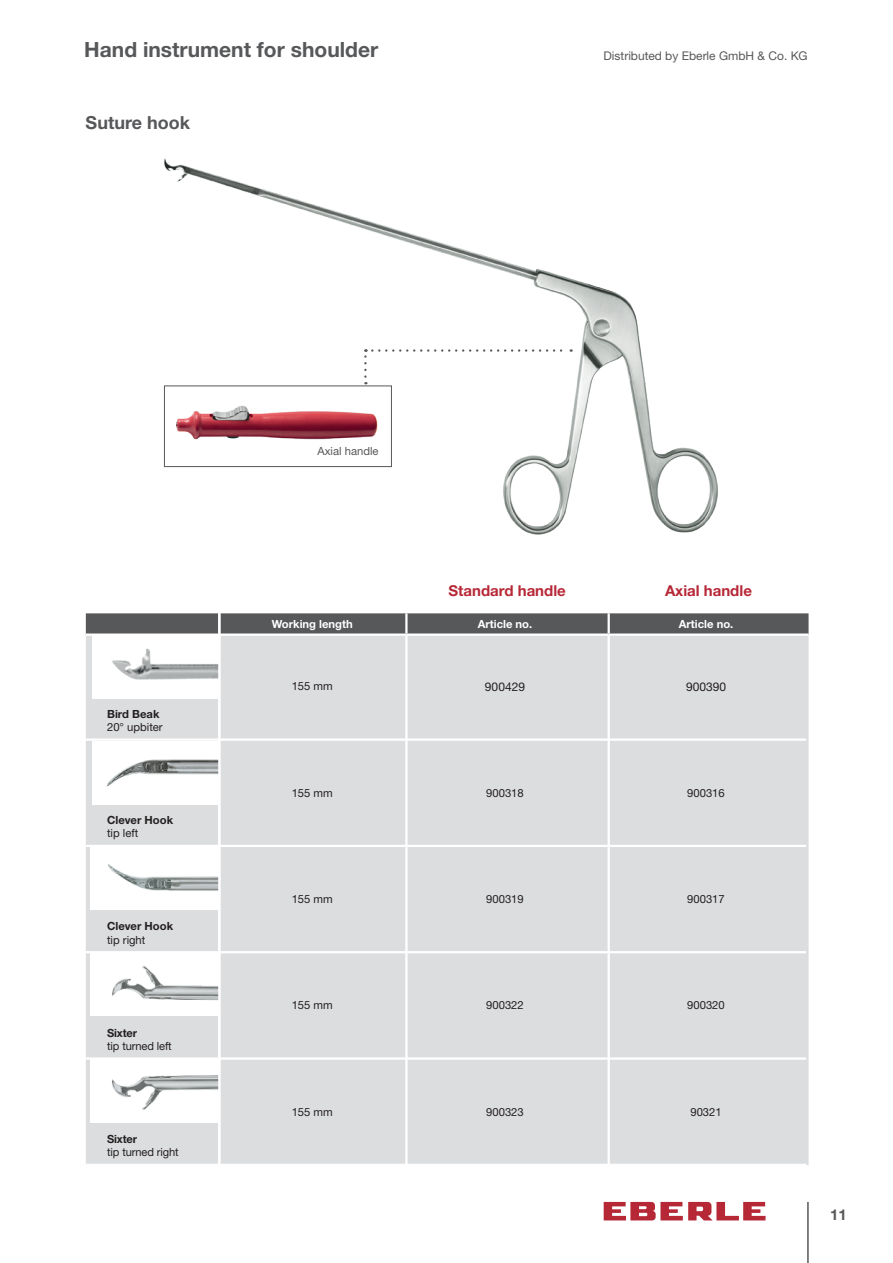
<style>
.page{position:relative;width:893px;height:1263px;background:#fff}
.page>*{position:absolute;margin:0;border:0;box-sizing:border-box;transform-origin:0 0}
.t1{font:700 21px "Helvetica Neue LTW1 G";color:#57585a}
.t2{font:700 18px "Helvetica Neue LTW1 G";color:#57585a}
.t3{font:700 15px "Helvetica Neue LTW1 G";color:#b72837}
.t4{font:700 15px "Helvetica Neue LTW1 G";color:#57585a}
.t5{font:12px "Helvetica Neue LTW1 G";color:#57585a}
.t6{font:12px "Helvetica Neue LTW1 G";color:#231f20}
.t7{font:11.25px "Helvetica Neue LTW1 G";color:#231f20}
.t8{font:700 11.25px "Helvetica Neue LTW1 G";color:#231f20}
.t9{font:700 11.25px "Helvetica Neue LTW1 G";color:#fff}
.t10{font:11.25px "Helvetica Neue LTW1 G";color:#57585a}
</style>
<div class="page">
<hr style="left:807px;top:1202px;width:2px;height:61px;background:#57585a">
<svg style="left:604px;top:1202px;width:161px;height:18px"></svg>
<img style="left:163px;top:158px;width:555px;height:377px">
<img style="left:176px;top:403px;width:202px;height:42px">
<div style="left:164px;top:386px;width:228px;height:81px;border:1px solid #57585a"></div>
<svg style="left:364px;top:349px;width:208px;height:35px"></svg>
<div style="left:86px;top:613px;width:722px;height:20px;background:#57585a"></div>
<div style="left:86px;top:636px;width:722px;height:529px;background:#dcdddf"></div>
<hr style="left:405px;top:613px;width:3px;height:20px;background:#fff">
<hr style="left:608px;top:613px;width:2px;height:20px;background:#fff">
<hr style="left:405px;top:636px;width:3px;height:105px;background:#fff">
<hr style="left:608px;top:636px;width:2px;height:105px;background:#fff">
<hr style="left:405px;top:741px;width:3px;height:106px;background:#fff">
<hr style="left:608px;top:741px;width:2px;height:106px;background:#fff">
<hr style="left:405px;top:847px;width:3px;height:106px;background:#fff">
<hr style="left:608px;top:847px;width:2px;height:106px;background:#fff">
<hr style="left:405px;top:953px;width:3px;height:107px;background:#fff">
<hr style="left:608px;top:953px;width:2px;height:107px;background:#fff">
<hr style="left:405px;top:1060px;width:3px;height:105px;background:#fff">
<hr style="left:608px;top:1060px;width:2px;height:105px;background:#fff">
<img style="left:92px;top:1060px;width:126px;height:62px">
<img style="left:91px;top:847px;width:127px;height:63px">
<img style="left:93px;top:953px;width:125px;height:63px">
<img style="left:92px;top:741px;width:126px;height:64px">
<div style="left:92px;top:635px;width:127px;height:64px;background:#fff"></div>
<img style="left:112px;top:648px;width:106px;height:32px">
<hr style="left:218px;top:580px;width:2px;height:585px;background:#fff">
<hr style="left:86px;top:738px;width:134px;height:3px;background:#fff">
<hr style="left:220px;top:738px;width:184px;height:3px;background:#fff">
<hr style="left:404px;top:738px;width:202px;height:3px;background:#fff">
<hr style="left:606px;top:738px;width:200px;height:3px;background:#fff">
<hr style="left:86px;top:845px;width:134px;height:2px;background:#fff">
<hr style="left:220px;top:845px;width:184px;height:2px;background:#fff">
<hr style="left:404px;top:845px;width:202px;height:2px;background:#fff">
<hr style="left:606px;top:845px;width:200px;height:2px;background:#fff">
<hr style="left:86px;top:951px;width:134px;height:2px;background:#fff">
<hr style="left:220px;top:951px;width:184px;height:2px;background:#fff">
<hr style="left:404px;top:951px;width:202px;height:2px;background:#fff">
<hr style="left:606px;top:951px;width:200px;height:2px;background:#fff">
<hr style="left:86px;top:1057px;width:134px;height:3px;background:#fff">
<hr style="left:220px;top:1057px;width:184px;height:3px;background:#fff">
<hr style="left:404px;top:1057px;width:202px;height:3px;background:#fff">
<hr style="left:606px;top:1057px;width:200px;height:3px;background:#fff">
<hr style="left:86px;top:1164px;width:134px;height:2px;background:#fff">
<hr style="left:220px;top:1164px;width:184px;height:2px;background:#fff">
<hr style="left:404px;top:1164px;width:202px;height:2px;background:#fff">
<hr style="left:606px;top:1164px;width:200px;height:2px;background:#fff">
<h1 class="t1" style="left:84px;top:37px;width:295px">Hand instrument for shoulder</h1>
<p class="t5" style="left:603px;top:48px;width:206px">Distributed by Eberle GmbH &amp; Co. KG</p>
<h2 class="t2" style="left:86px;top:111px;width:106px">Suture hook</h2>
<p class="t8" style="left:107px;top:707px;width:54px">Bird Beak</p>
<p class="t7" style="left:107px;top:720px;width:57px">20° upbiter</p>
<p class="t8" style="left:107px;top:813px;width:68px">Clever Hook</p>
<p class="t7" style="left:107px;top:826px;width:33px">tip left</p>
<p class="t8" style="left:107px;top:919px;width:68px">Clever Hook</p>
<p class="t7" style="left:107px;top:933px;width:40px">tip right</p>
<p class="t8" style="left:107px;top:1025px;width:32px">Sixter</p>
<p class="t7" style="left:107px;top:1039px;width:66px">tip turned left</p>
<p class="t8" style="left:107px;top:1132px;width:32px">Sixter</p>
<p class="t7" style="left:107px;top:1145px;width:73px">tip turned right</p>
<p class="t10" style="left:317px;top:444px;width:63px">Axial handle</p>
<h3 class="t3" style="left:449px;top:582px;width:119px">Standard handle</h3>
<h3 class="t3" style="left:665px;top:582px;width:88px">Axial handle</h3>
<p class="t9" style="left:272px;top:617px;width:83px">Working length</p>
<p class="t9" style="left:478px;top:617px;width:56px">Article no.</p>
<p class="t9" style="left:679px;top:617px;width:56px">Article no.</p>
<p class="t7" style="left:292px;top:679px;width:43px">155 mm</p>
<p class="t6" style="left:485px;top:679px;width:42px">900429</p>
<p class="t6" style="left:686px;top:679px;width:42px">900390</p>
<p class="t7" style="left:292px;top:786px;width:43px">155 mm</p>
<p class="t7" style="left:486px;top:786px;width:39px">900318</p>
<p class="t7" style="left:687px;top:786px;width:39px">900316</p>
<p class="t7" style="left:292px;top:892px;width:43px">155 mm</p>
<p class="t7" style="left:486px;top:892px;width:39px">900319</p>
<p class="t7" style="left:687px;top:892px;width:39px">900317</p>
<p class="t7" style="left:292px;top:998px;width:43px">155 mm</p>
<p class="t7" style="left:486px;top:998px;width:39px">900322</p>
<p class="t7" style="left:687px;top:998px;width:39px">900320</p>
<p class="t7" style="left:292px;top:1105px;width:43px">155 mm</p>
<p class="t7" style="left:486px;top:1105px;width:39px">900323</p>
<p class="t7" style="left:690px;top:1105px;width:33px">90321</p>
<h3 class="t4" style="left:830px;top:1205px;width:18px">11</h3>
</div>
